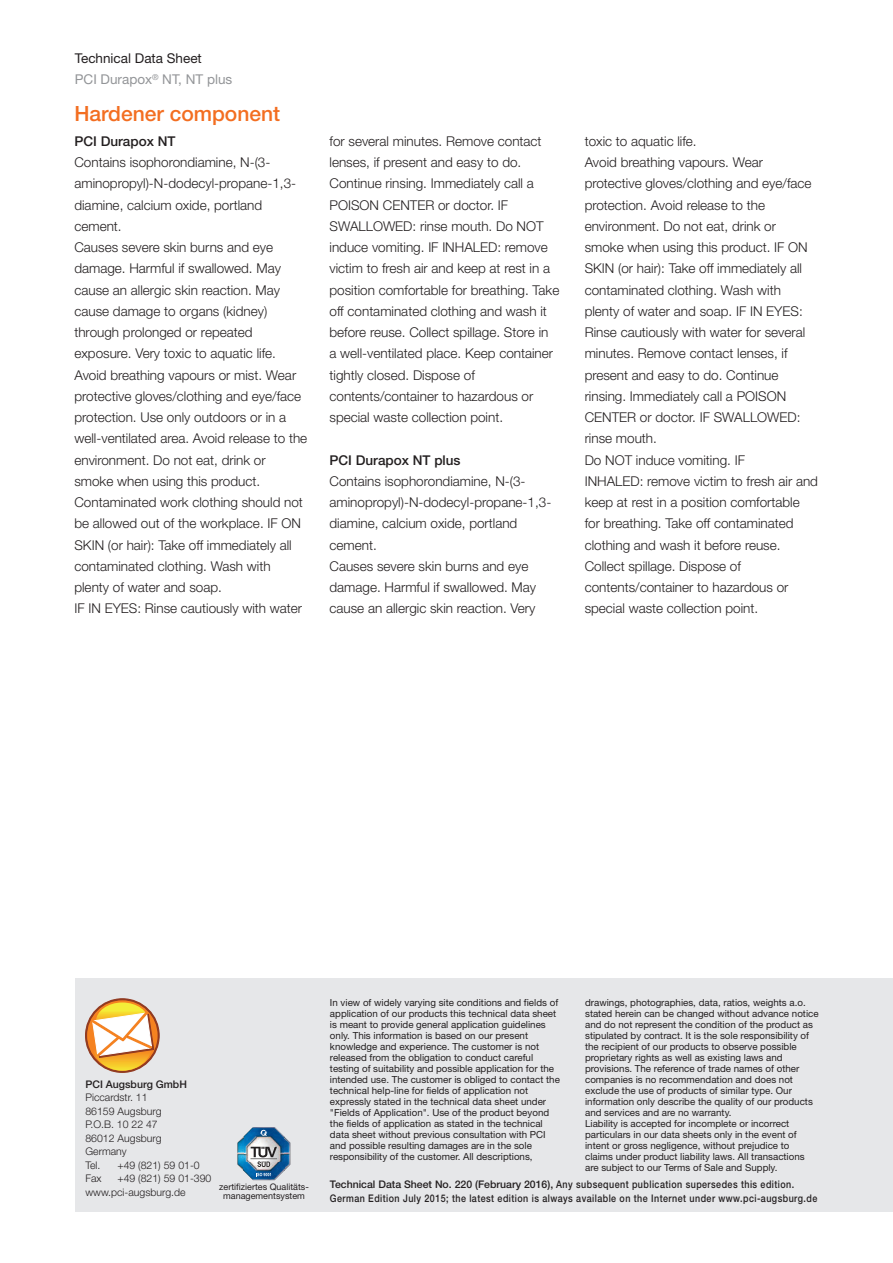
<style>
.page{position:relative;width:893px;height:1263px;background:#fff}
.page>*{position:absolute;margin:0;border:0;box-sizing:border-box;transform-origin:0 0}
.t1{font:500 21px "Helvetica Neue LT Pro";color:#f36e21}
.t2{font:300 13.5px/21.3px "Helvetica Neue LT Pro";color:#231f20}
.t3{font:13.5px/21.3px "Helvetica Neue LT Pro";color:#939598}
.t4{font:500 13.5px "Helvetica Neue LT Pro";color:#231f20}
.t5{font:500 10.5px/13.5px "Helvetica Neue LT Pro";letter-spacing:.05em;color:#231f20}
.t6{font:300 10.5px/13.5px "Helvetica Neue LT Pro";color:#231f20}
.t7{font:500 10.5px "Helvetica Neue LT Pro";color:#231f20}
.t8{font:9.75px/10.9px "Helvetica Neue LT Pro";color:#231f20}
.t9{font:9px/9px "Helvetica Neue LT Pro";color:#231f20;text-align:center}
.s1{color:#231f20}
</style>
<div class="page">
<div style="left:75px;top:978px;width:818px;height:234px;background:#e6e7e9"></div>
<svg style="left:85px;top:999px;width:74px;height:73px"></svg>
<img style="left:243px;top:1127px;width:41px;height:53px">
<img style="left:237px;top:1137px;width:6px;height:33px">
<img style="left:284px;top:1136px;width:6px;height:35px">
<svg style="left:250px;top:1146px;width:27px;height:21px"></svg>
<svg style="left:260px;top:1130px;width:7px;height:6px"></svg>
<svg style="left:256px;top:1173px;width:15px;height:3px"></svg>
<p class="t3" style="left:75px;top:49px;width:159px"><span class="s1">Technical Data Sheet<br></span>PCI Durapox<sup>®</sup> NT, NT plus</p>
<h1 class="t1" style="left:74px;top:106px;width:207px">Hardener component</h1>
<p class="t4" style="left:74px;top:136px;width:103px">PCI Durapox NT</p>
<p class="t2" style="left:74px;top:153px;width:234px">Contains isophorondiamine, N-(3- aminopropyl)-N-dodecyl-propane-1,3- diamine, calcium oxide, portland cement.<br>Causes severe skin burns and eye damage. Harmful if swallowed. May cause an allergic skin reaction. May cause damage to organs (kidney) through prolonged or repeated exposure. Very toxic to aquatic life.<br>Avoid breathing vapours or mist. Wear protective gloves/clothing and eye/face protection. Use only outdoors or in a well-ventilated area. Avoid release to the environment. Do not eat, drink or smoke when using this product.<br>Contaminated work clothing should not be allowed out of the workplace. IF ON SKIN (or hair): Take off immediately all contaminated clothing. Wash with plenty of water and soap.<br>IF IN EYES: Rinse cautiously with water</p>
<p class="t2" style="left:330px;top:132px;width:231px">for several minutes. Remove contact lenses, if present and easy to do.<br>Continue rinsing. Immediately call a POISON CENTER or doctor. IF SWALLOWED: rinse mouth. Do NOT induce vomiting. IF INHALED: remove victim to fresh air and keep at rest in a position comfortable for breathing. Take off contaminated clothing and wash it before reuse. Collect spillage. Store in<br>a well-ventilated place. Keep container tightly closed. Dispose of contents/container to hazardous or special waste collection point.</p>
<p class="t4" style="left:330px;top:455px;width:133px">PCI Durapox NT plus</p>
<p class="t2" style="left:330px;top:472px;width:223px">Contains isophorondiamine, N-(3- aminopropyl)-N-dodecyl-propane-1,3- diamine, calcium oxide, portland cement.<br>Causes severe skin burns and eye damage. Harmful if swallowed. May cause an allergic skin reaction. Very</p>
<p class="t2" style="left:585px;top:132px;width:235px">toxic to aquatic life.<br>Avoid breathing vapours. Wear protective gloves/clothing and eye/face protection. Avoid release to the environment. Do not eat, drink or smoke when using this product. IF ON SKIN (or hair): Take off immediately all contaminated clothing. Wash with plenty of water and soap. IF IN EYES:<br>Rinse cautiously with water for several minutes. Remove contact lenses, if present and easy to do. Continue rinsing. Immediately call a POISON CENTER or doctor. IF SWALLOWED: rinse mouth.<br>Do NOT induce vomiting. IF<br>INHALED: remove victim to fresh air and keep at rest in a position comfortable for breathing. Take off contaminated clothing and wash it before reuse.<br>Collect spillage. Dispose of contents/container to hazardous or special waste collection point.</p>
<p class="t7" style="left:85px;top:1080px;width:103px">PCI Augsburg GmbH</p>
<p class="t6" style="left:85px;top:1092px;width:78px">Piccardstr. 11<br>86159 Augsburg<br>P.O.B. 10 22 47<br>86012 Augsburg<br>Germany<br>Tel.</p>
<p class="t6" style="left:117px;top:1159px;width:84px">+49 (821) 59 01-0</p>
<p class="t6" style="left:85px;top:1173px;width:127px;text-indent:32px">+49 (821) 59 01-390 www.pci-augsburg.de</p>
<p class="t6" style="left:85px;top:1173px;width:18px">Fax</p>
<p class="t9" style="left:219px;top:1183px;width:91px">zertifiziertes Qualitäts&shy;managementsystem</p>
<p class="t8" style="left:330px;top:998px;width:231px">In view of widely varying site conditions and fields of application of our products this technical data sheet is meant to provide general application guidelines only. This information is based on our present knowledge and experience. The customer is not released from the obligation to conduct careful testing of suitability and possible application for the intended use. The customer is obliged to contact the technical help-line for fields of application not expressly stated in the technical data sheet under "Fields of Application". Use of the product beyond the fields of application as stated in the technical data sheet without previous consultation with PCI and possible resulting damages are in the sole responsibility of the customer. All descriptions,</p>
<p class="t8" style="left:585px;top:998px;width:235px">drawings, photographies, data, ratios, weights a.o. stated herein can be changed without advance notice and do not represent the condition of the product as stipulated by contract. It is the sole responsibility of the recipient of our products to observe possible proprietary rights as well as existing laws and provisions. The reference of trade names of other companies is no recommendation and does not exclude the use of products of similar type. Our information only describe the quality of our products and services and are no warranty.<br>Liability is accepted for incomplete or incorrect particulars in our data sheets only in the event of intent or gross negligence, without prejudice to claims under product liability laws. All transactions are subject to our Terms of Sale and Supply.</p>
<p class="t5" style="left:330px;top:1179px;width:489px">Technical Data Sheet No. 220 (February 2016), Any subsequent publication supersedes this edition.<br>German Edition July 2015; the latest edition is always available on the Internet under www.pci-augsburg.de</p>
</div>
